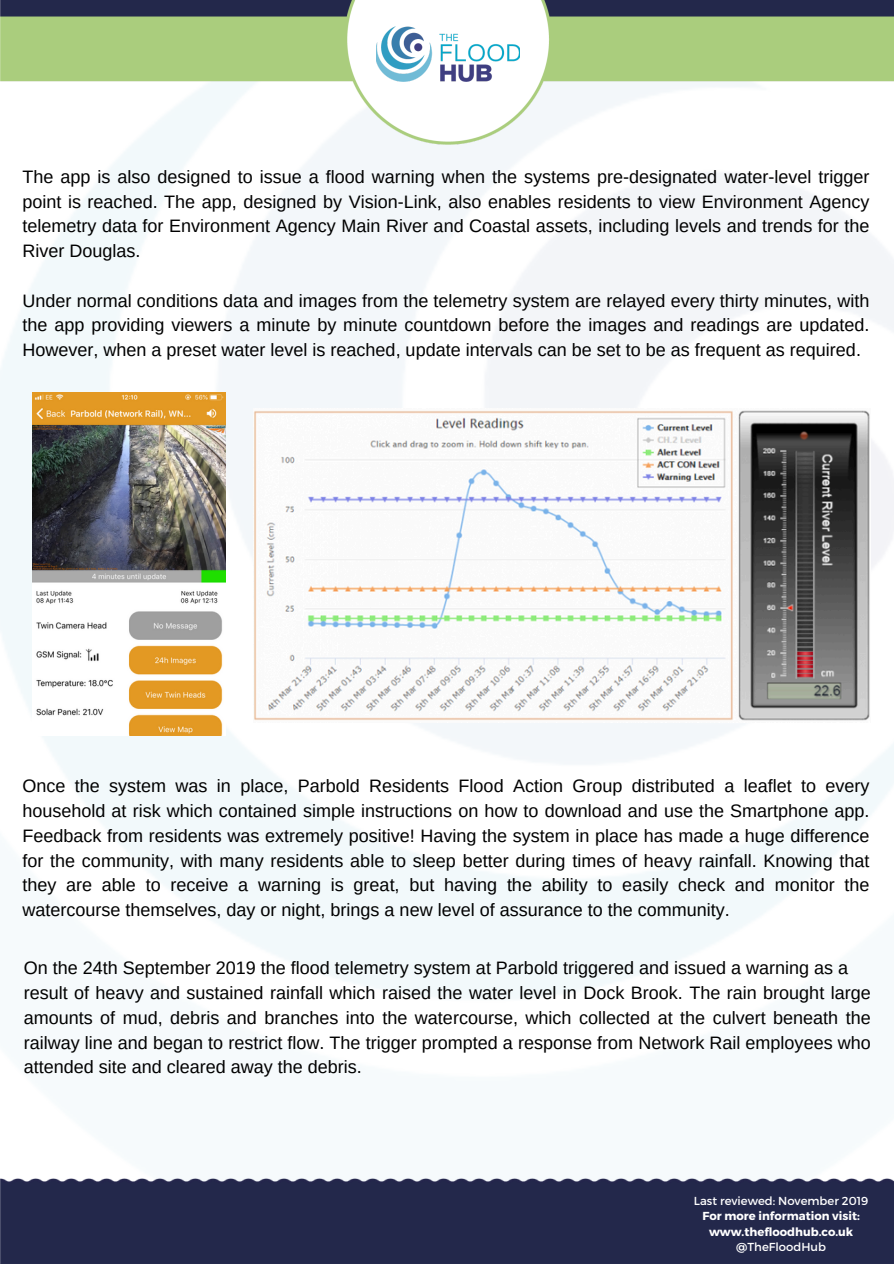
<style>
.page{position:relative;width:894px;height:1264px;background:#fff}
.page>*{position:absolute;margin:0;border:0;box-sizing:border-box;transform-origin:0 0}
.t1{font:18px/24.8px "Arimo";color:#000;text-align:justify}
.t2{font:700 11.55px/15.5px "Montserrat";color:#fff;text-align:center}
.t3{font:11.55px "Montserrat";color:#fff}
</style>
<div class="page">
<img style="left:0;top:144px;width:893px;height:855px">
<img style="left:0;top:0;width:893px;height:144px">
<img style="left:376px;top:26px;width:143px;height:56px">
<img style="left:33px;top:392px;width:192px;height:343px">
<img style="left:253px;top:408px;width:616px;height:314px">
<div style="left:0;top:1178px;width:893px;height:85px;background:#23284b"></div>
<p class="t1" style="left:22px;top:164px;width:848px">The app is also designed to issue a flood warning when the systems pre-designated water-level trigger point is reached. The app, designed by Vision-Link, also enables residents to view Environment Agency telemetry data for Environment Agency Main River and Coastal assets, including levels and trends for the River Douglas.</p>
<p class="t1" style="left:22px;top:288px;width:848px">Under normal conditions data and images from the telemetry system are relayed every thirty minutes, with the app providing viewers a minute by minute countdown before the images and readings are updated.<br>However, when a preset water level is reached, update intervals can be set to be as frequent as required.</p>
<p class="t1" style="left:22px;top:773px;width:848px">Once the system was in place, Parbold Residents Flood Action Group distributed a leaflet to every household at risk which contained simple instructions on how to download and use the Smartphone app.<br>Feedback from residents was extremely positive! Having the system in place has made a huge difference for the community, with many residents able to sleep better during times of heavy rainfall. Knowing that they are able to receive a warning is great, but having the ability to easily check and monitor the watercourse themselves, day or night, brings a new level of assurance to the community.</p>
<h1 class="t1" style="left:24px;top:955px;width:825px">On the 24th September 2019 the flood telemetry system at Parbold triggered and issued a warning as a</h1>
<p class="t1" style="left:24px;top:980px;width:848px">result of heavy and sustained rainfall which raised the water level in Dock Brook. The rain brought large amounts of mud, debris and branches into the watercourse, which collected at the culvert beneath the railway line and began to restrict flow. The trigger prompted a response from Network Rail employees who attended site and cleared away the debris.</p>
<p class="t3" style="left:693px;top:1193px;width:176px">Last reviewed: November 2019</p>
<p class="t2" style="left:702px;top:1207px;width:159px">For more information visit: www.thefloodhub.co.uk</p>
<p class="t3" style="left:736px;top:1239px;width:91px">@TheFloodHub</p>
</div>
